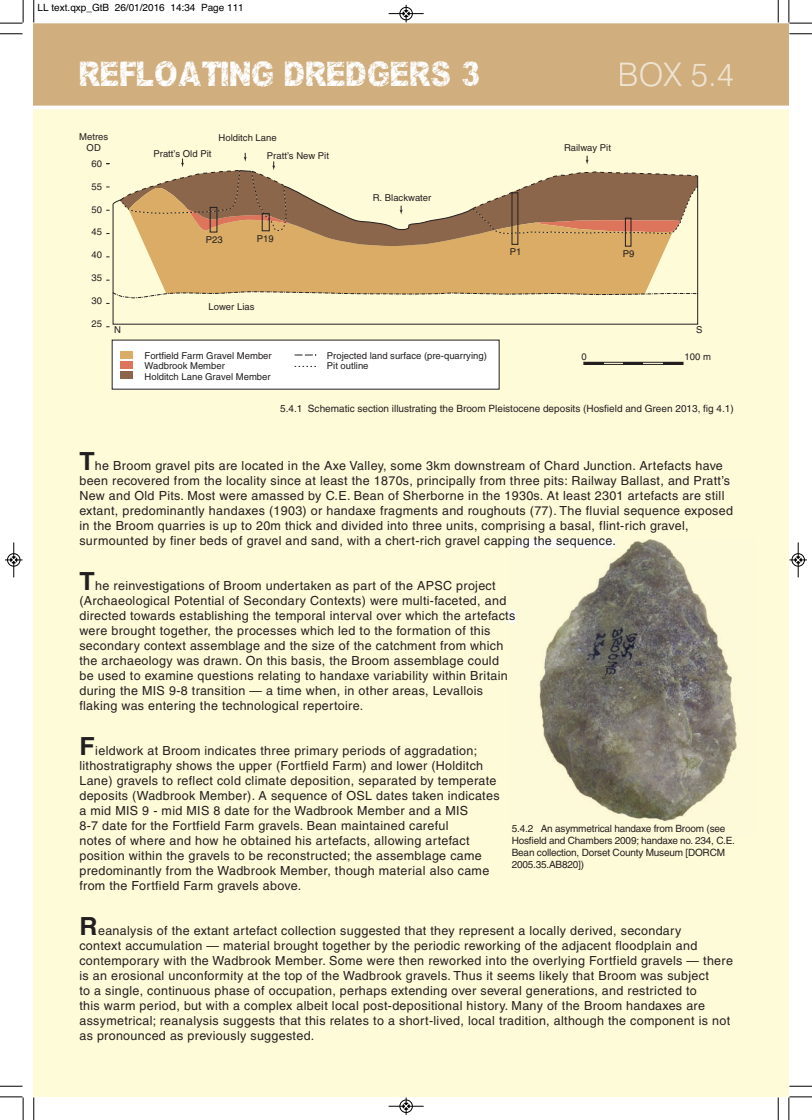
<style>
.page{position:relative;width:812px;height:1120px;background:#fff}
.page>*{position:absolute;margin:0;border:0;box-sizing:border-box;transform-origin:0 0}
.t1{font:32.5px "You Rook Marbelous";color:#fff}
.t2{font:300 32.5px "Swiss 721 BT";color:#eee3d1}
.t3{font:12.5px/15px "Helvetica";letter-spacing:.025em;color:#231f20}
.t4{font:10px/12px "Helvetica";letter-spacing:-.02em;color:#231f20}
.t5{font:10px "Helvetica";color:#231f20}
.t6{font:10px "Helvetica";color:#000}
.t7{font:9.5px/10.6px "Helvetica";color:#231f20}
.s1{font-weight:700;font-size:25px}
.s2{color:#211d15}
</style>
<div class="page">
<div style="left:34px;top:109px;width:754px;height:988px;background:#fefbd9"></div>
<div style="left:34px;top:23px;width:754px;height:83px;background:#d0ae7e"></div>
<div style="left:620px;top:62px;width:112px;height:25px;background:#d0ae7e"></div>
<img style="left:509px;top:539px;width:246px;height:296px">
<img style="left:509px;top:539px;width:106px;height:8px">
<svg style="left:509px;top:611px;width:6px;height:11px"></svg>
<svg style="left:112px;top:247px;width:586px;height:78px"></svg>
<div style="left:112px;top:340px;width:387px;height:49px;background:#fff"></div>
<div style="left:120px;top:351px;width:12px;height:8px;background:#daac65"></div>
<div style="left:120px;top:362px;width:12px;height:7px;background:#dd745c"></div>
<div style="left:120px;top:371px;width:12px;height:7px;background:#8c664a"></div>
<svg style="left:294px;top:366px;width:22px;height:1px"></svg>
<svg style="left:294px;top:354px;width:23px;height:2px"></svg>
<svg style="left:106px;top:291px;width:592px;height:13px"></svg>
<svg style="left:106px;top:153px;width:593px;height:94px"></svg>
<div style="left:583px;top:362px;width:100px;height:2px;border:1px solid #231f20"></div>
<hr style="left:623px;top:362px;width:20px;height:2px;background:#231f20">
<hr style="left:663px;top:362px;width:20px;height:2px;background:#231f20">
<svg style="left:584px;top:362px;width:19px;height:2px"></svg>
<svg style="left:33px;top:0;width:2px;height:23px"></svg>
<svg style="left:0;top:33px;width:22px;height:2px"></svg>
<svg style="left:777px;top:0;width:2px;height:23px"></svg>
<svg style="left:789px;top:33px;width:23px;height:2px"></svg>
<svg style="left:33px;top:1097px;width:2px;height:23px"></svg>
<svg style="left:0;top:1086px;width:22px;height:1px"></svg>
<svg style="left:777px;top:1097px;width:2px;height:23px"></svg>
<svg style="left:789px;top:1086px;width:23px;height:1px"></svg>
<svg style="left:0;top:0;width:24px;height:24px"></svg>
<svg style="left:788px;top:0;width:24px;height:24px"></svg>
<svg style="left:0;top:1096px;width:24px;height:24px"></svg>
<svg style="left:788px;top:1096px;width:24px;height:24px"></svg>
<div style="left:399px;top:7px;width:14px;height:13px;border:1px solid #fff;border-radius:50%"></div>
<hr style="left:388px;top:13px;width:35px;height:1px;background:#000">
<div style="left:400px;top:7px;width:12px;height:13px;border:1px solid #000;border-radius:50%"></div>
<svg style="left:403px;top:5px;width:6px;height:17px"></svg>
<div style="left:399px;top:1099px;width:14px;height:14px;border:1px solid #fff;border-radius:50%"></div>
<hr style="left:388px;top:1106px;width:35px;height:1px;background:#000">
<div style="left:400px;top:1100px;width:12px;height:13px;border:1px solid #000;border-radius:50%"></div>
<svg style="left:403px;top:1097px;width:6px;height:18px"></svg>
<div style="left:7px;top:553px;width:13px;height:14px;border:1px solid #fff;border-radius:50%"></div>
<hr style="left:14px;top:542px;width:1px;height:35px;background:#000">
<div style="left:7px;top:553px;width:13px;height:13px;border:1px solid #000;border-radius:50%"></div>
<svg style="left:5px;top:557px;width:17px;height:6px"></svg>
<div style="left:791px;top:553px;width:13px;height:14px;border:1px solid #fff;border-radius:50%"></div>
<hr style="left:798px;top:542px;width:1px;height:35px;background:#000">
<div style="left:791px;top:553px;width:13px;height:13px;border:1px solid #000;border-radius:50%"></div>
<svg style="left:789px;top:557px;width:18px;height:6px"></svg>
<p class="t6" style="left:38px;top:2px;width:208px">LL text.qxp_GtB 26/01/2016 14:34 Page 111</p>
<h1 class="t1" style="left:79px;top:52px;width:402px">REFLOATING DREDGERS 3</h1>
<h1 class="t2" style="left:617px;top:55px;width:118px">BOX 5.4</h1>
<p class="t7" style="left:79px;top:132px;width:31px;text-align:center">Metres<br>OD</p>
<p class="t7" style="left:91px;top:159px;width:12px">60</p>
<p class="t7" style="left:91px;top:182px;width:12px">55</p>
<p class="t7" style="left:91px;top:205px;width:12px">50</p>
<p class="t7" style="left:91px;top:228px;width:12px">45</p>
<p class="t7" style="left:91px;top:250px;width:12px">40</p>
<p class="t7" style="left:91px;top:273px;width:12px">35</p>
<p class="t7" style="left:91px;top:296px;width:12px">30</p>
<p class="t7" style="left:219px;top:133px;width:60px">Holditch Lane</p>
<p class="t7" style="left:153px;top:149px;width:59px">Pratt’s Old Pit</p>
<p class="t7" style="left:267px;top:151px;width:64px">Pratt’s New Pit</p>
<p class="t7" style="left:206px;top:235px;width:18px">P23</p>
<p class="t7" style="left:257px;top:234px;width:18px">P19</p>
<p class="t7" style="left:208px;top:302px;width:47px">Lower Lias</p>
<p class="t7" style="left:373px;top:193px;width:60px">R. Blackwater</p>
<p class="t7" style="left:564px;top:143px;width:48px">Railway Pit</p>
<p class="t7" style="left:509px;top:248px;width:13px">P1</p>
<p class="t7" style="left:623px;top:249px;width:13px">P9</p>
<p class="t7" style="left:91px;top:319px;width:12px">25</p>
<p class="t7" style="left:114px;top:326px;width:8px">N</p>
<p class="t7" style="left:696px;top:326px;width:8px">S</p>
<p class="t7" style="left:144px;top:351px;width:129px">Fortfield Farm Gravel Member<br>Wadbrook Member<br>Holditch Lane Gravel Member</p>
<p class="t7" style="left:327px;top:351px;width:161px">Projected land surface (pre-quarrying)<br>Pit outline</p>
<p class="t7" style="left:581px;top:352px;width:7px">0</p>
<p class="t7" style="left:684px;top:352px;width:28px">100 m</p>
<p class="t5" style="left:280px;top:405px;width:455px">5.4.1 Schematic section illustrating the Broom Pleistocene deposits (Hosfield and Green 2013, fig 4.1)</p>
<p class="t3" style="left:79px;top:459px;width:655px"><span class="s1">T</span>he Broom gravel pits are located in the Axe Valley, some 3km downstream of Chard Junction. Artefacts have been recovered from the locality since at least the 1870s, principally from three pits: Railway Ballast, and Pratt’s New and Old Pits. Most were amassed by C.E. Bean of Sherborne in the 1930s. At least 2301 artefacts are still extant, predominantly handaxes (1903) or handaxe fragments and roughouts (77). The fluvial sequence exposed in the Broom quarries is up to 20m thick and divided into three units, comprising a basal, flint-rich gravel, surmounted by finer beds of gravel and sand, with a chert-rich gravel cap<span class="s2">ping the sequence.</span></p>
<p class="t3" style="left:79px;top:579px;width:437px"><span class="s1">T</span>he reinvestigations of Broom undertaken as part of the APSC project (Archaeological Potential of Secondary Contexts) were multi-faceted, and directed towards establishing the temporal interval over which the artefact<span class="s2">s </span>were brought together, the processes which led to the formation of this secondary context assemblage and the size of the catchment from which the archaeology was drawn. On this basis, the Broom assemblage could be used to examine questions relating to handaxe variability within Britain during the MIS 9-8 transition — a time when, in other areas, Levallois flaking was entering the technological repertoire.</p>
<p class="t3" style="left:79px;top:744px;width:421px"><span class="s1">F</span>ieldwork at Broom indicates three primary periods of aggradation; lithostratigraphy shows the upper (Fortfield Farm) and lower (Holditch Lane) gravels to reflect cold climate deposition, separated by temperate deposits (Wadbrook Member). A sequence of OSL dates taken indicates a mid MIS 9 - mid MIS 8 date for the Wadbrook Member and a MIS<br>8-7 date for the Fortfield Farm gravels. Bean maintained careful<br>notes of where and how he obtained his artefacts, allowing artefact position within the gravels to be reconstructed; the assemblage came predominantly from the Wadbrook Member, though material also came from the Fortfield Farm gravels above.</p>
<p class="t3" style="left:79px;top:924px;width:655px"><span class="s1">R</span>eanalysis of the extant artefact collection suggested that they represent a locally derived, secondary<br>context accumulation — material brought together by the periodic reworking of the adjacent floodplain and contemporary with the Wadbrook Member. Some were then reworked into the overlying Fortfield gravels — there is an erosional unconformity at the top of the Wadbrook gravels. Thus it seems likely that Broom was subject<br>to a single, continuous phase of occupation, perhaps extending over several generations, and restricted to<br>this warm period, but with a complex albeit local post-depositional history. Many of the Broom handaxes are assymetrical; reanalysis suggests that this relates to a short-lived, local tradition, although the component is not as pronounced as previously suggested.</p>
<p class="t4" style="left:512px;top:823px;width:225px">5.4.2 An asymmetrical handaxe from Broom (see Hosfield and Chambers 2009; handaxe no. 234, C.E.<br>Bean collection, Dorset County Museum [DORCM 2005.35.AB820])</p>
</div>
